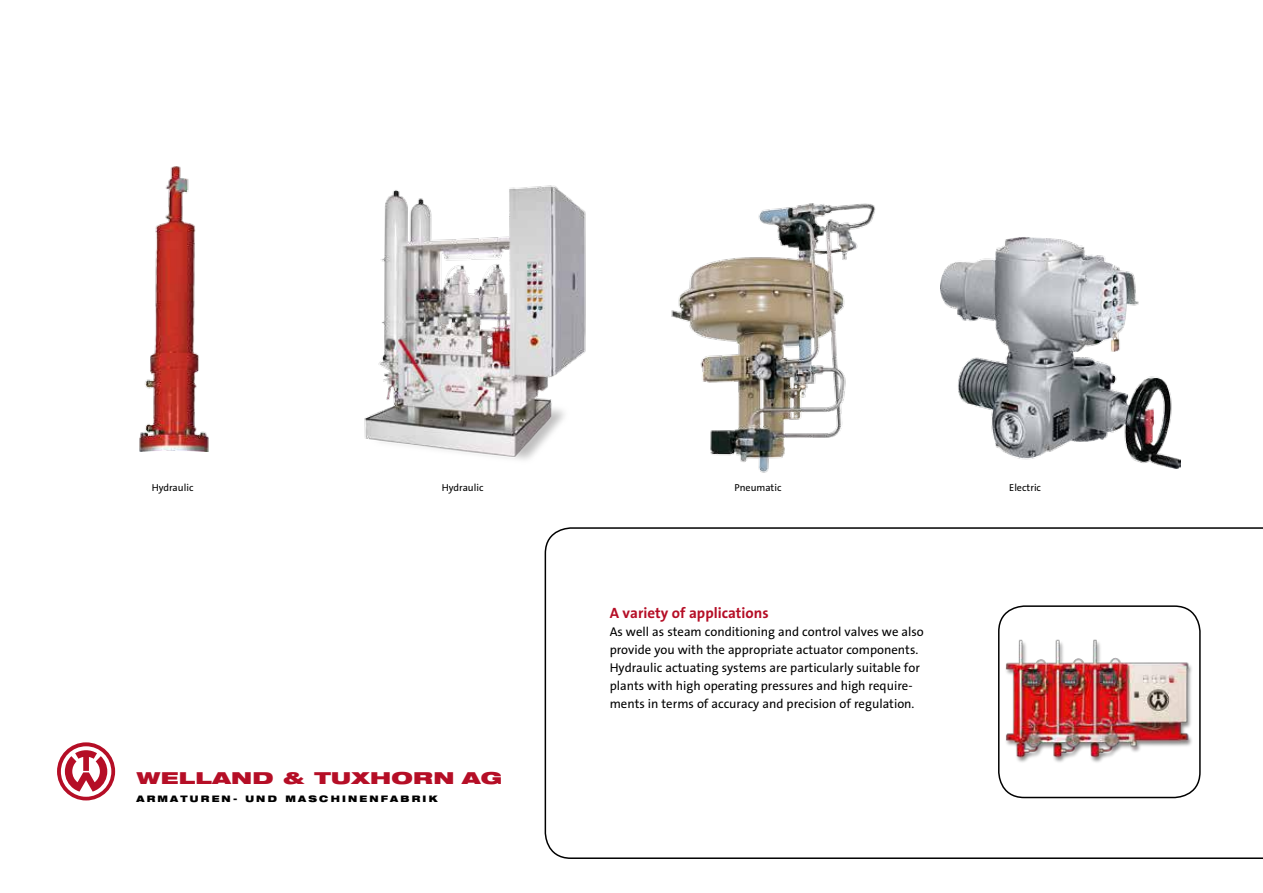
<style>
.page{position:relative;width:1263px;height:893px;background:#fff}
.page>*{position:absolute;margin:0;border:0;box-sizing:border-box;transform-origin:0 0}
.t1{font:900 expanded 16.5px "Helvetica Neue";letter-spacing:.015em;color:#b50e26;scale:1.25 1}
.t2{font:700 15px "The Sans B7";color:#b50e26}
.t3{font:12.75px/18px "The Sans B5 Plain";color:#000}
.t4{font:10.2px "The Sans B5 Plain";color:#000}
.t5{font:900 expanded 9px "Helvetica Neue";letter-spacing:.245em;color:#000}
</style>
<div class="page">
<svg style="left:545px;top:527px;width:718px;height:332px"></svg>
<svg style="left:57px;top:742px;width:58px;height:58px"></svg>
<img style="left:139px;top:166px;width:70px;height:286px">
<img style="left:364px;top:185px;width:222px;height:275px">
<img style="left:671px;top:203px;width:205px;height:270px">
<img style="left:941px;top:237px;width:240px;height:231px">
<div style="left:999px;top:606px;width:201px;height:191px;background:#fff;border-radius:26px"></div>
<img style="left:981px;top:614px;width:255px;height:197px">
<p class="t4" style="left:152px;top:482px;width:43px">Hydraulic</p>
<p class="t4" style="left:442px;top:482px;width:43px">Hydraulic</p>
<p class="t4" style="left:734px;top:482px;width:49px">Pneumatic</p>
<p class="t4" style="left:1009px;top:482px;width:33px">Electric</p>
<p class="t1" style="left:136px;top:767px;width:294px">WELLAND &amp; TUXHORN AG</p>
<p class="t5" style="left:136px;top:793px;width:303px">ARMATUREN- UND MASCHINENFABRIK</p>
<p class="t2" style="left:610px;top:605px;width:160px">A variety of applications</p>
<p class="t3" style="left:610px;top:623px;width:316px">As well as steam conditioning and control valves we also provide you with the appropriate actuator components.<br>Hydraulic actuating systems are particularly suitable for plants with high operating pressures and high require&shy;ments in terms of accuracy and precision of regulation.</p>
</div>
